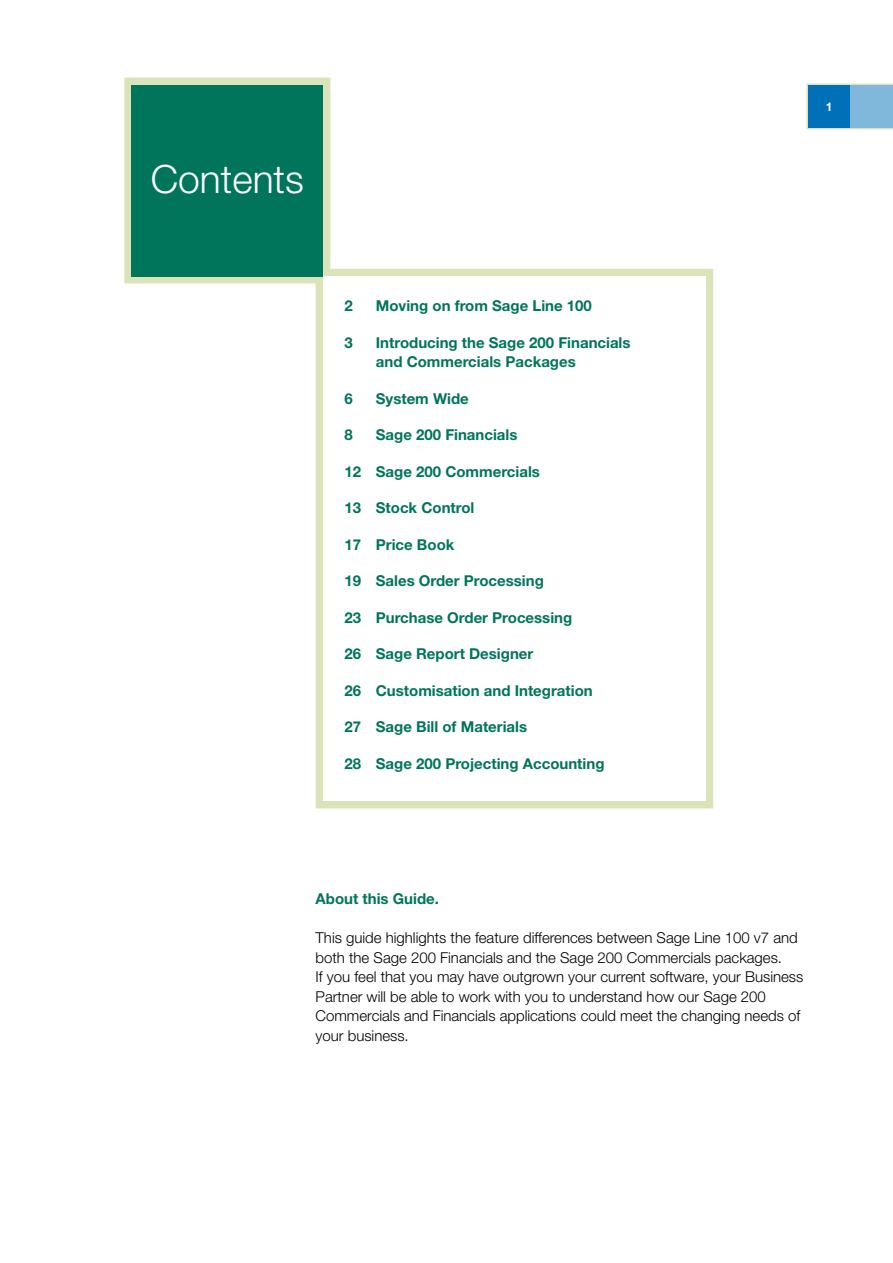
<style>
.page{position:relative;width:893px;height:1263px;background:#fff}
.page>*{position:absolute;margin:0;border:0;box-sizing:border-box;transform-origin:0 0}
.t1{font:300 39px "Helvetica Neue";color:#fff}
.t2{font:300 15px/19.5px "Helvetica Neue";color:#000}
.t3{font:700 15px/19.5px "Helvetica Neue";color:#00755c}
</style>
<div class="page">
<div style="left:124px;top:78px;width:206px;height:205px;border:15px solid #dae4b8"></div>
<div style="left:316px;top:269px;width:397px;height:539px;border:15px solid #dae4b8"></div>
<div style="left:323px;top:276px;width:383px;height:525px;background:#fff"></div>
<div style="left:132px;top:85px;width:191px;height:191px;background:#00755c"></div>
<svg style="left:806px;top:84px;width:87px;height:45px;background:#4b9ac9"></svg>
<h1 class="t1" style="left:151px;top:156px;width:155px">Contents</h1>
<p class="t3" style="left:344px;top:296px;width:10px">2</p>
<p class="t3" style="left:376px;top:296px;width:218px">Moving on from Sage Line 1 00</p>
<p class="t3" style="left:344px;top:332px;width:10px">3</p>
<p class="t3" style="left:376px;top:332px;width:256px">Introducing the Sage 200 Financials and Commercials Packages</p>
<p class="t3" style="left:344px;top:388px;width:10px">6</p>
<p class="t3" style="left:376px;top:388px;width:95px">System Wide</p>
<p class="t3" style="left:344px;top:425px;width:10px">8</p>
<p class="t3" style="left:376px;top:425px;width:143px">Sage 200 Financials</p>
<p class="t3" style="left:344px;top:461px;width:197px">1 2 Sage 200 Commercials</p>
<p class="t3" style="left:344px;top:498px;width:132px">1 3 Stock Control</p>
<p class="t3" style="left:344px;top:534px;width:112px">1 7 Price Book</p>
<p class="t3" style="left:344px;top:571px;width:201px">1 9 Sales Order Processing</p>
<p class="t3" style="left:344px;top:607px;width:229px">23 Purchase Order Processing</p>
<p class="t3" style="left:344px;top:644px;width:190px">26 Sage Report Designer</p>
<p class="t3" style="left:344px;top:680px;width:250px">26 Customisation and Integration</p>
<p class="t3" style="left:344px;top:717px;width:184px">27 Sage Bill of Materials</p>
<p class="t3" style="left:344px;top:753px;width:262px">28 Sage 200 Projecting Accounting</p>
<p class="t3" style="left:316px;top:889px;width:125px">About this Guide.</p>
<p class="t2" style="left:316px;top:928px;width:489px">This guide highlights the feature differences between Sage Line 100 v7 and both the Sage 200 Financials and the Sage 200 Commercials packages.<br>If you feel that you may have outgrown your current software, your Business Partner will be able to work with you to understand how our Sage 200<br>Commercials and Financials applications could meet the changing needs of your business.</p>
</div>
